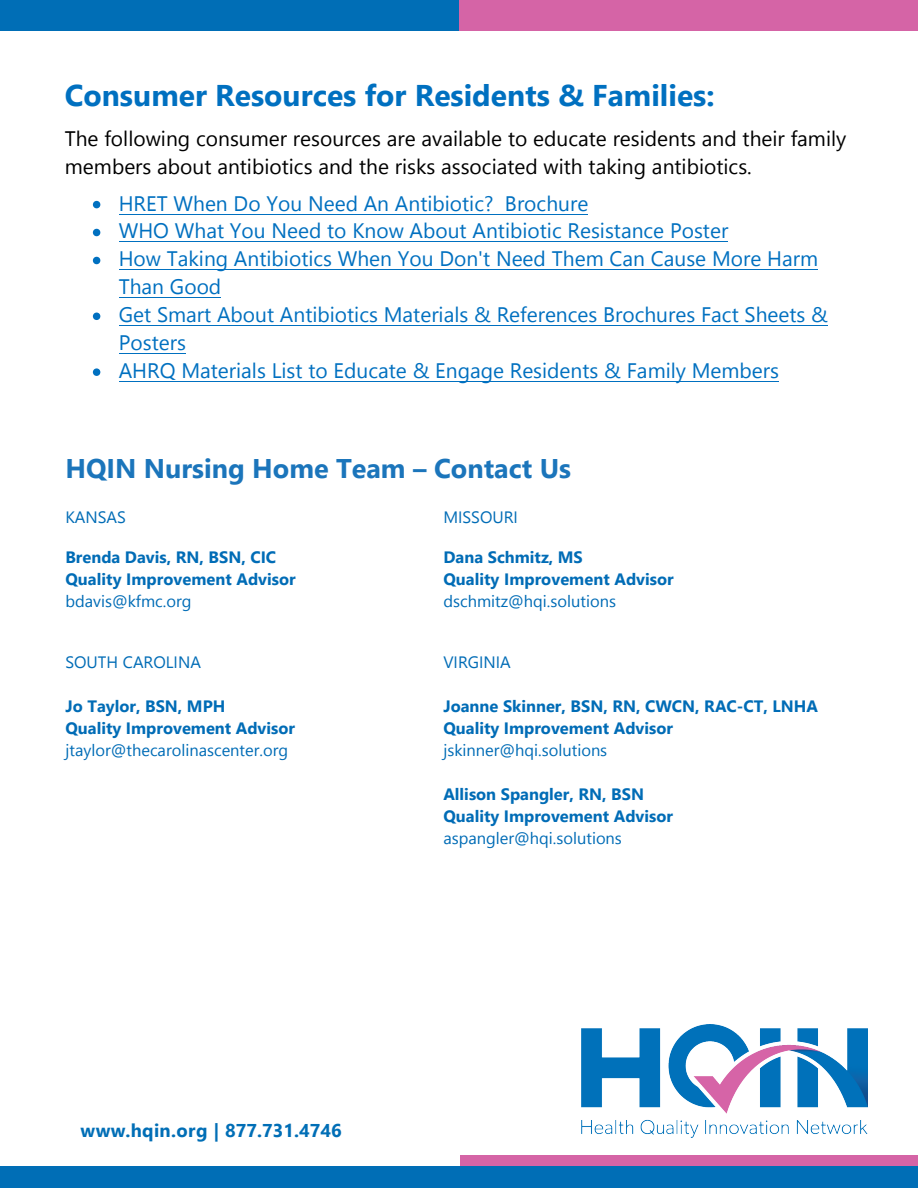
<style>
.page{position:relative;width:918px;height:1188px;background:#fff}
.page>*{position:absolute;margin:0;border:0;box-sizing:border-box;transform-origin:0 0}
.t1{font:700 30px "Nirmala UI";color:#0070c0}
.t2{font:700 27px "Nirmala UI";color:#1b75bb}
.t3{font:21px/27.9px "Nirmala UI";color:#0070c0}
.t4{font:21px/28px "Nirmala UI";color:#000}
.t5{font:700 18.6px "Nirmala UI";letter-spacing:.01em;color:#006eb6}
.t6{font:700 16.5px/21.9px "Nirmala UI";color:#006cb6}
.t7{font:16.5px "Nirmala UI";color:#006cb6}
.s1{font-style:inherit}
.s2{font-weight:400}
</style>
<div class="page">
<div style="left:460px;top:1156px;width:458px;height:10px;background:#d564a6"></div>
<div style="left:0;top:1166px;width:918px;height:22px;background:#006eb6"></div>
<hr style="left:119px;top:214px;width:469px;height:1px;background:#0070c0">
<hr style="left:119px;top:242px;width:609px;height:1px;background:#0070c0">
<hr style="left:119px;top:270px;width:699px;height:1px;background:#0070c0">
<hr style="left:119px;top:297px;width:102px;height:1px;background:#0070c0">
<hr style="left:119px;top:325px;width:709px;height:1px;background:#0070c0">
<hr style="left:119px;top:353px;width:67px;height:1px;background:#0070c0">
<hr style="left:119px;top:381px;width:660px;height:1px;background:#0070c0">
<div style="left:0;top:0;width:459px;height:30px;background:#006eb6"></div>
<div style="left:459px;top:0;width:459px;height:30px;background:#d564a6"></div>
<svg style="left:93px;top:201px;width:7px;height:7px"></svg>
<svg style="left:93px;top:229px;width:7px;height:7px"></svg>
<svg style="left:93px;top:257px;width:7px;height:7px"></svg>
<svg style="left:93px;top:313px;width:7px;height:7px"></svg>
<svg style="left:93px;top:368px;width:7px;height:8px"></svg>
<img style="left:581px;top:1024px;width:286px;height:113px">
<h2 class="t1" style="left:65px;top:70px;width:651px">Consumer Resources for Residents &amp; Families:</h2>
<p class="t4" style="left:65px;top:123px;width:783px">The following consumer resources are available to educate residents and their family members about antibiotics and the risks associated with taking antibiotics.</p>
<p class="t3" style="left:119px;top:188px;width:711px">HRET When Do You Need An Antibiotic? Brochure<br>WHO What You Need to Know About Antibiotic Resistance Poster<br>How Taking Antibiotics When You Don't Need Them Can Cause More Harm Than Good<br>Get Smart About Antibiotics Materials &amp; References Brochures Fact Sheets &amp; Posters<br>AHRQ Materials List to Educate &amp; Engage Residents &amp; Family Members</p>
<p class="t2" style="left:65px;top:446px;width:507px">HQI<span class="s1">N</span> Nursing Home Team – Contact Us</p>
<p class="t7" style="left:65px;top:504px;width:62px">KANSAS</p>
<p class="t7" style="left:443px;top:504px;width:76px">MISSOURI</p>
<p class="t6" style="left:65px;top:545px;width:212px">Brenda Davis, RN, BSN, CIC</p>
<p class="t6" style="left:443px;top:545px;width:141px">Dana Schmitz, MS</p>
<p class="t6" style="left:65px;top:567px;width:232px">Quality Improvement Advisor</p>
<p class="t6" style="left:443px;top:567px;width:232px">Quality Improvement Advisor</p>
<p class="t7" style="left:65px;top:588px;width:128px">bdavis@kfmc.org</p>
<p class="t7" style="left:443px;top:588px;width:174px">dschmitz@hqi.solutions</p>
<p class="t7" style="left:65px;top:649px;width:137px">SOUTH CAROLINA</p>
<p class="t7" style="left:443px;top:649px;width:69px">VIRGINIA</p>
<p class="t6" style="left:66px;top:694px;width:161px">Jo Taylor, BSN, MPH</p>
<p class="t6" style="left:443px;top:694px;width:376px">Joanne Skinner, BSN, RN, CWCN, RAC-CT, LNHA</p>
<p class="t6" style="left:66px;top:716px;width:231px">Quality Improvement Advisor</p>
<p class="t6" style="left:443px;top:716px;width:231px">Quality Improvement Advisor</p>
<p class="t7" style="left:66px;top:737px;width:224px">jtaylor@thecarolinascenter.org</p>
<p class="t7" style="left:443px;top:737px;width:165px">jskinner@hqi.solutions</p>
<p class="t6" style="left:443px;top:782px;width:231px">Allison Spangler, RN, BSN<br>Quality Improvement Advisor <span class="s2">aspangler@hqi.solutions</span></p>
<p class="t5" style="left:81px;top:1115px;width:263px">www.hqin.org | 877.731.4746</p>
</div>
